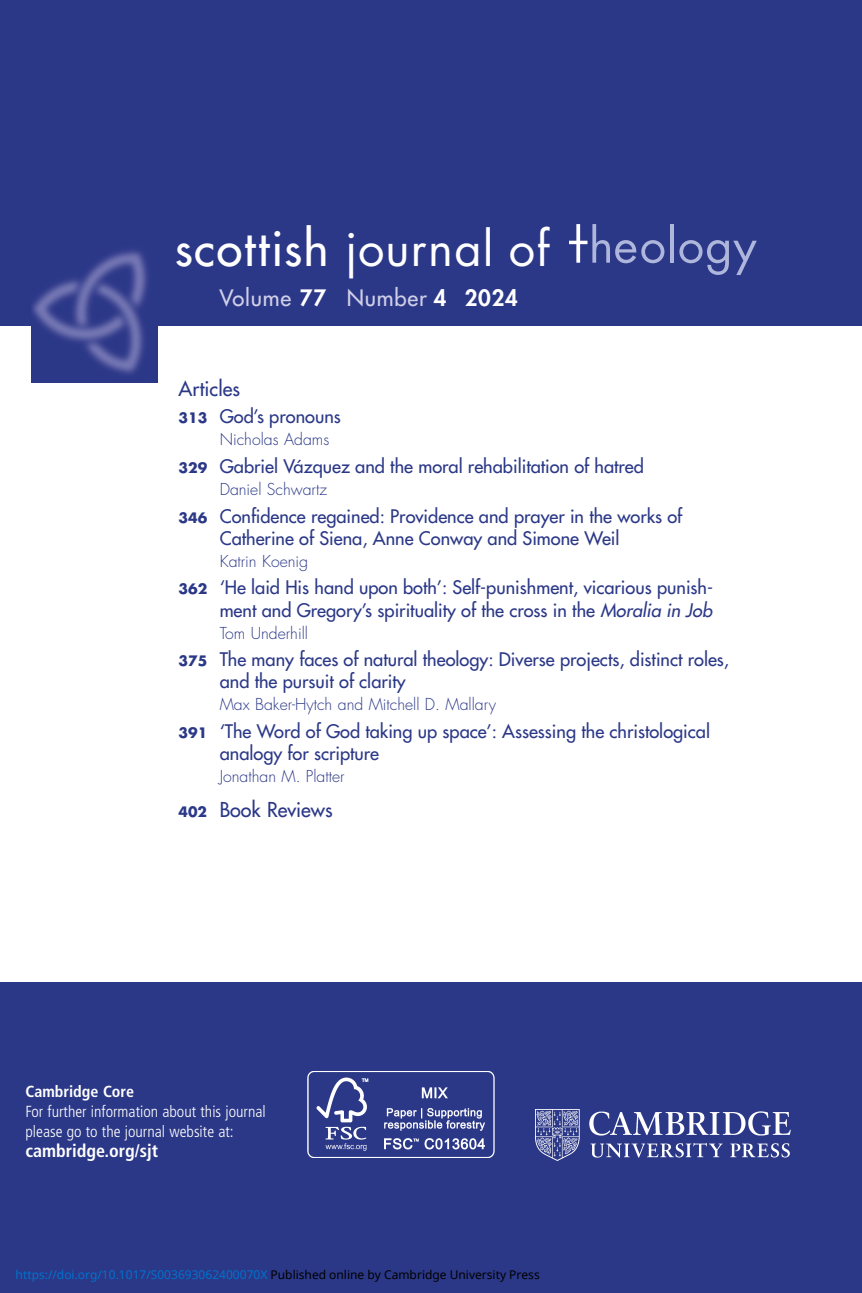
<style>
.page{position:relative;width:862px;height:1293px;background:#2b3887}
.page>*{position:absolute;margin:0;border:0;box-sizing:border-box;transform-origin:0 0}
.t1{font:47px "Futura Std";letter-spacing:.025em;color:#fff}
.t2{font:500 22px "Futura Std";letter-spacing:.035em;color:#d0cfe8}
.t3{font:500 20px "Futura Std";color:#2b3887}
.t4{font:500 18.2px/22px "Futura Std";color:#2b3887}
.t5{font:700 condensed 18px "Frutiger LT Std";color:#fff}
.t6{font:300 16px "Futura Std";color:#2b3887}
.t7{font:300 condensed 16px/20px "Frutiger LT Std";color:#fff}
.t8{font:700 condensed 16px "Frutiger LT Std";color:#fff}
.t9{font:12px "Noto Sans";color:#0172cf}
.s1{font-weight:500}
.s2{font-weight:800;color:#fff}
.s3{font-weight:700;font-size:14px}
.s4{font-style:italic}
.s5{color:#000}
</style>
<div class="page">
<svg style="left:569px;top:224px;width:95px;height:39px"></svg>
<hr style="left:670px;top:224px;width:4px;height:39px;background:#aeb6db">
<svg style="left:679px;top:240px;width:78px;height:35px"></svg>
<div style="left:0;top:326px;width:862px;height:655px;background:#fff"></div>
<img style="left:31px;top:250px;width:126px;height:132px">
<img style="left:307px;top:1071px;width:187px;height:86px">
<img style="left:536px;top:1109px;width:255px;height:51px">
<h1 class="t1" style="left:175px;top:227px;width:376px"><span class="s1">scottish</span> journal of</h1>
<p class="t2" style="left:219px;top:287px;width:300px">Volume <span class="s2">77</span> Number <span class="s2">4 2024</span></p>
<p class="t3" style="left:179px;top:378px;width:63px">Articles</p>
<p class="t4" style="left:179px;top:407px;width:164px"><span class="s3">313</span> God’s pronouns</p>
<p class="t6" style="left:220px;top:432px;width:111px">Nicholas Adams</p>
<p class="t4" style="left:179px;top:457px;width:467px"><span class="s3">329</span> Gabriel Vázquez and the moral rehabilitation of hatred</p>
<p class="t6" style="left:220px;top:482px;width:109px">Daniel Schwartz</p>
<p class="t4" style="left:220px;top:506px;width:464px;text-indent:-41px"><span class="s3">346</span> Confidence regained: Providence and prayer in the works of<br>Catherine of Siena, Anne Conway and Simone Weil</p>
<p class="t6" style="left:220px;top:553px;width:90px">Katrin Koenig</p>
<p class="t4" style="left:179px;top:578px;width:536px;text-align:right"><span class="s3">362</span> ‘He laid His hand upon both’: Self-punishment, vicarious punish&shy;ment and Gregory’s spirituality of the cross in the <span class="s4">Moralia in Job</span></p>
<p class="t6" style="left:220px;top:625px;width:90px">Tom Underhill</p>
<p class="t4" style="left:220px;top:650px;width:511px;text-indent:-41px"><span class="s3">375</span> The many faces of natural theology: Diverse projects, distinct roles, and the pursuit of clarity</p>
<p class="t6" style="left:220px;top:697px;width:278px">Max Baker-Hytch and Mitchell D. Mallary</p>
<p class="t4" style="left:220px;top:721px;width:492px;text-indent:-41px"><span class="s3">391</span> ‘The Word of God taking up space’: Assessing the christological analogy for scripture</p>
<p class="t6" style="left:220px;top:768px;width:126px">Jonathan M. Platter</p>
<p class="t3" style="left:179px;top:799px;width:156px"><span class="s3">402</span> Book Reviews</p>
<p class="t8" style="left:26px;top:1085px;width:110px">Cambridge Core</p>
<p class="t7" style="left:26px;top:1102px;width:242px">For further information about this journal please go to the journal website at:</p>
<p class="t5" style="left:26px;top:1143px;width:134px">cambridge.org/sjt</p>
<p class="t9" style="left:16px;top:1266px;width:526px">https://doi.org/10.1017/S003693062400070X <span class="s5">Published online by Cambridge University Press</span></p>
</div>
